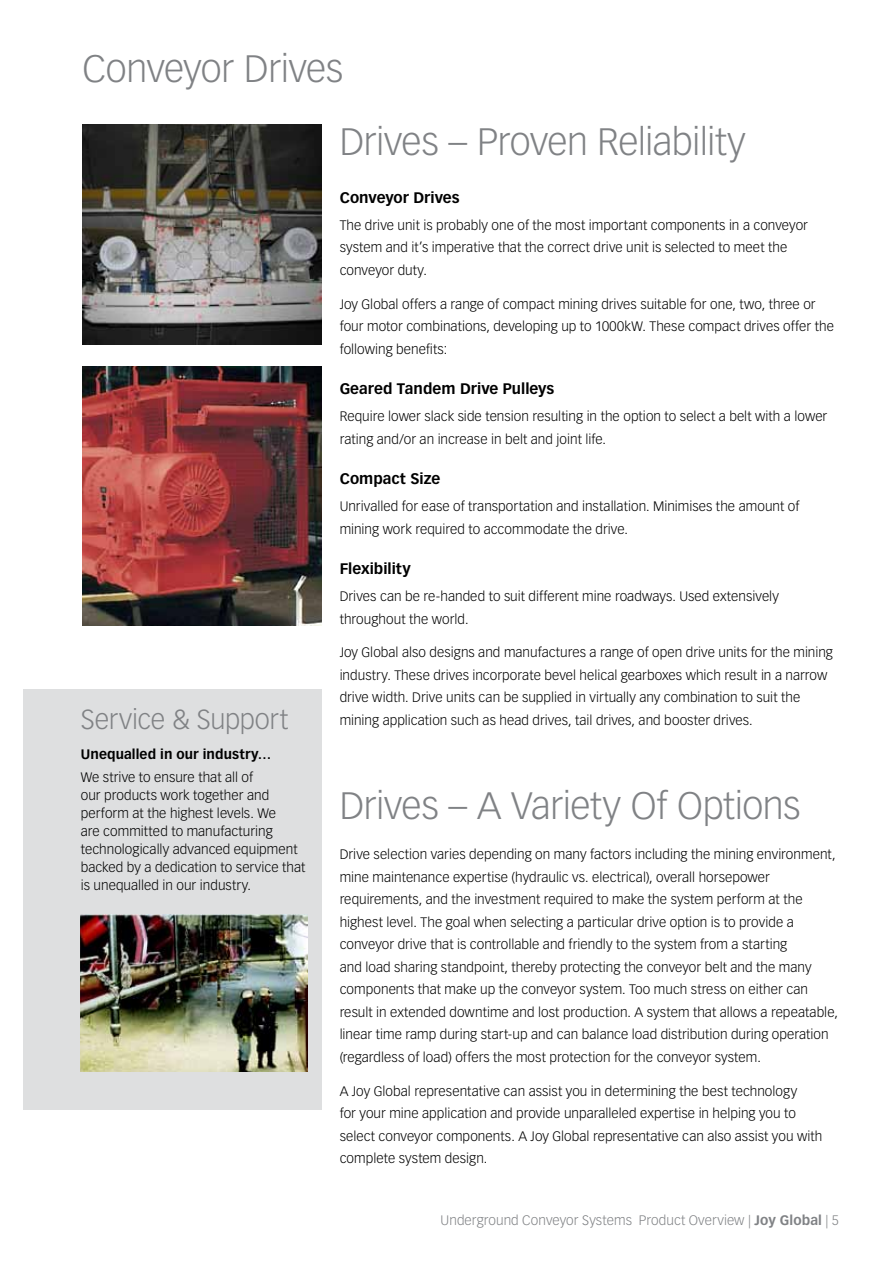
<style>
.page{position:relative;width:893px;height:1263px;background:#fff}
.page>*{position:absolute;margin:0;border:0;box-sizing:border-box;transform-origin:0 0}
.Headline{font:300 37.5px "Vectora LT Std";letter-spacing:-.015em;color:#808285}
.Headline-2{font:300 27px "Vectora LT Std";letter-spacing:-.005em;color:#808285}
.subhead{font:700 15px "Vectora LT Std";color:#000}
.body{font:300 13.5px/22.5px "Vectora LT Std";letter-spacing:.005em;color:#000}
.t1{font:300 13.5px "Vectora LT Std";letter-spacing:.005em;color:#808285}
.Sidebar_Subheadlines{font:700 13.5px "Vectora LT Std";letter-spacing:.005em;color:#000}
.s1{font-weight:700}
</style>
<div class="page">
<img style="left:82px;top:367px;width:240px;height:258px">
<img style="left:82px;top:125px;width:240px;height:219px">
<div style="left:23px;top:689px;width:299px;height:421px;background:#dedfe0"></div>
<img style="left:81px;top:915px;width:227px;height:157px">
<p class="Headline" style="left:83px;top:47px;width:262px">Conveyor Drives</p>
<p class="Headline-2" style="left:81px;top:704px;width:209px">Service &amp; Support</p>
<p class="Sidebar_Subheadlines" style="left:81px;top:746px;width:192px">Unequalled in our industry…</p>
<p class="body" style="left:81px;top:768px;width:226px;line-height:18px">We strive to ensure that all of<br>our products work together and perform at the highest levels. We<br>are committed to manufacturing technologically advanced equipment backed by a dedication to service that is unequalled in our industry.</p>
<p class="Headline" style="left:340px;top:120px;width:407px">Drives – Proven Reliability</p>
<p class="subhead" style="left:340px;top:188px;width:121px">Conveyor Drives</p>
<p class="body" style="left:340px;top:214px;width:470px">The drive unit is probably one of the most important components in a conveyor system and it’s imperative that the correct drive unit is selected to meet the conveyor duty.</p>
<p class="body" style="left:340px;top:293px;width:496px">Joy Global offers a range of compact mining drives suitable for one, two, three or four motor combinations, developing up to 1000kW. These compact drives offer the following benefits:</p>
<p class="subhead" style="left:340px;top:380px;width:216px">Geared Tandem Drive Pulleys</p>
<p class="body" style="left:340px;top:405px;width:489px">Require lower slack side tension resulting in the option to select a belt with a lower rating and/or an increase in belt and joint life.</p>
<p class="subhead" style="left:340px;top:470px;width:102px">Compact Size</p>
<p class="body" style="left:340px;top:495px;width:461px">Unrivalled for ease of transportation and installation. Minimises the amount of mining work required to accommodate the drive.</p>
<p class="subhead" style="left:340px;top:560px;width:73px">Flexibility</p>
<p class="body" style="left:340px;top:585px;width:441px">Drives can be re-handed to suit different mine roadways. Used extensively throughout the world.</p>
<p class="body" style="left:340px;top:641px;width:495px">Joy Global also designs and manufactures a range of open drive units for the mining industry. These drives incorporate bevel helical gearboxes which result in a narrow drive width. Drive units can be supplied in virtually any combination to suit the mining application such as head drives, tail drives, and booster drives.</p>
<p class="Headline" style="left:340px;top:784px;width:462px">Drives – A Variety Of Options</p>
<p class="body" style="left:340px;top:843px;width:500px">Drive selection varies depending on many factors including the mining environment, mine maintenance expertise (hydraulic vs. electrical), overall horsepower requirements, and the investment required to make the system perform at the highest level. The goal when selecting a particular drive option is to provide a conveyor drive that is controllable and friendly to the system from a starting<br>and load sharing standpoint, thereby protecting the conveyor belt and the many components that make up the conveyor system. Too much stress on either can result in extended downtime and lost production. A system that allows a repeatable, linear time ramp during start-up and can balance load distribution during operation (regardless of load) offers the most protection for the conveyor system.</p>
<p class="body" style="left:340px;top:1080px;width:484px">A Joy Global representative can assist you in determining the best technology<br>for your mine application and provide unparalleled expertise in helping you to select conveyor components. A Joy Global representative can also assist you with complete system design.</p>
<p class="t1" style="left:441px;top:1212px;width:400px">Underground Conveyor Systems Product Overview | <span class="s1">Joy Global</span> | 5</p>
</div>
